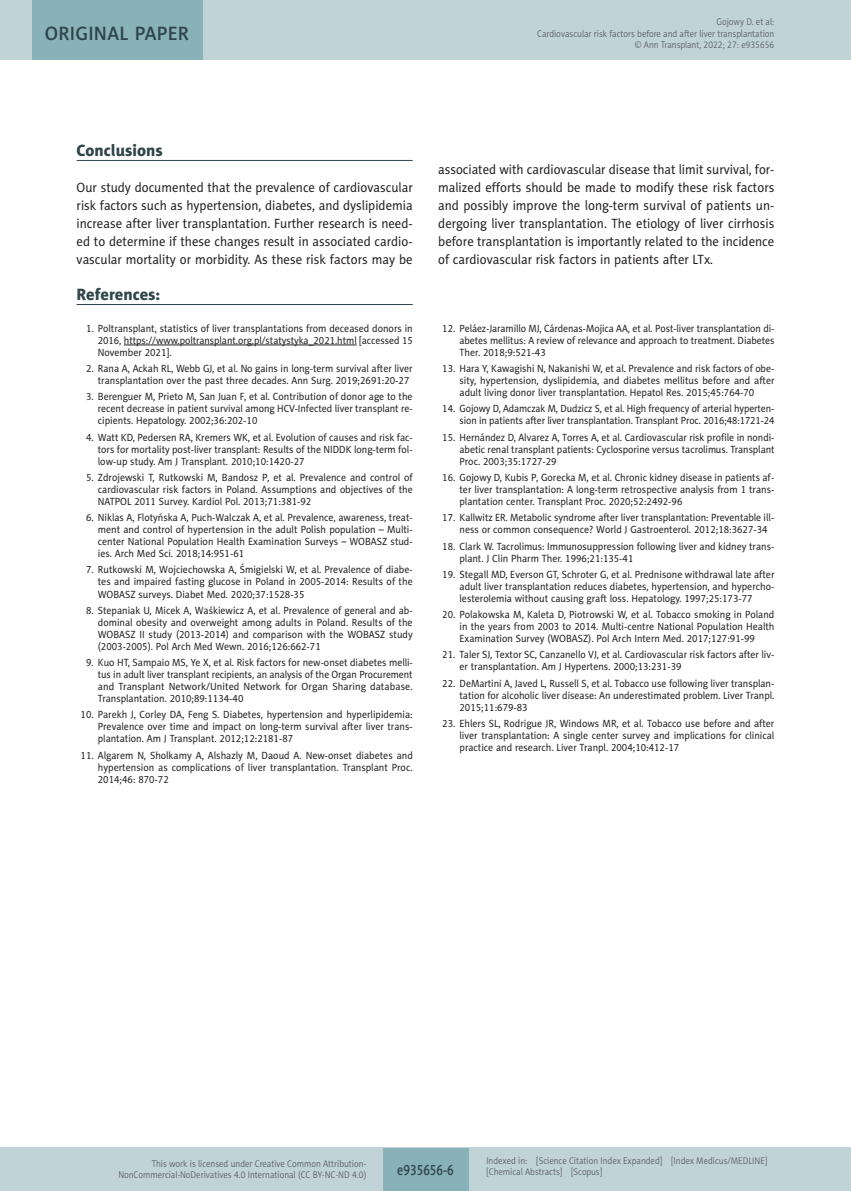
<style>
.page{position:relative;width:851px;height:1191px;background:#fff}
.page>*{position:absolute;margin:0;border:0;box-sizing:border-box;transform-origin:0 0}
.t1{font:19.5px "Naomi Sans EFN Medium";letter-spacing:.015em;color:#2f454b}
.AT_Headline_1{font:16.5px "Naomi Sans EFN Heavy";color:#2f454b}
.AT_Referencje_Tytul{font:16.5px "Naomi Sans EFN Heavy";color:#2f454b}
.t2{font:15px "Naomi Sans EFN Medium";color:#2f454b;scale:.8 1}
.AT_Body{font:13.5px/18px "Naomi Sans EFN";color:#231f20;text-align:justify;scale:.95 1}
.AT_Referencje_punkt{font:10.5px/12px "Naomi Sans EFN";color:#231f20;text-align:justify;scale:.95 1}
.AT_Referencje_punkt-2{font:10.5px/12px "Naomi Sans EFN";color:#231f20;text-align:justify;scale:.94 1}
.AT_Referencje_punkt-3{font:10.5px/12px "Naomi Sans EFN";color:#231f20;text-align:right;scale:.93 1}
.t3{font:9.75px/11.2px "Naomi Sans EFN Light";color:#57585a;text-align:right;scale:.9 1}
</style>
<div class="page">
<hr style="left:77px;top:160px;width:335px;height:1px;background:#2f454b">
<hr style="left:77px;top:304px;width:335px;height:1px;background:#2f454b">
<hr style="left:124px;top:345px;width:232px;height:1px;background:#231f20">
<div style="left:0;top:1148px;width:850px;height:43px;background:#c0d3d7"></div>
<div style="left:383px;top:1147px;width:85px;height:43px;background:#89b1b8"></div>
<div style="left:0;top:0;width:850px;height:60px;background:#c0d3d7"></div>
<div style="left:32px;top:0;width:170px;height:60px;background:#89b1b8"></div>
<h1 class="t1" style="left:45px;top:22px;width:146px">ORIGINAL PAPER</h1>
<p class="t3" style="left:537px;top:16px;width:265px">Gojowy D. et al:<br>Cardiovascular risk factors before and after liver transplantation © Ann Transplant, 2022; 27: e935656</p>
<p class="AT_Headline_1" style="left:77px;top:140px;width:88px">Conclusions</p>
<p class="AT_Body" style="left:77px;top:178px;width:355px">Our study documented that the prevalence of cardiovascular risk factors such as hypertension, diabetes, and dyslipidemia increase after liver transplantation. Further research is need&shy;ed to determine if these changes result in associated cardio&shy;vascular mortality or morbidity. As these risk factors may be</p>
<p class="AT_Referencje_Tytul" style="left:77px;top:284px;width:85px">References:</p>
<p class="AT_Referencje_punkt" style="left:98px;top:322px;width:333px;text-indent:-12px">1. Poltransplant, statistics of liver transplantations from deceased donors in 2016, https://www.poltransplant.org.pl/statystyka_2021.html [accessed 15<br>November 2021].</p>
<p class="AT_Referencje_punkt" style="left:98px;top:363px;width:333px;text-indent:-12px">2. Rana A, Ackah RL, Webb GJ, et al. No gains in long-term survival after liver transplantation over the past three decades. Ann Surg. 2019;2691:20-27</p>
<p class="AT_Referencje_punkt" style="left:98px;top:391px;width:333px;text-indent:-12px">3. Berenguer M, Prieto M, San Juan F, et al. Contribution of donor age to the recent decrease in patient survival among HCV-Infected liver transplant re&shy;cipients. Hepatology. 2002;36:202-10</p>
<p class="AT_Referencje_punkt" style="left:98px;top:431px;width:333px;text-indent:-12px">4. Watt KD, Pedersen RA, Kremers WK, et al. Evolution of causes and risk fac&shy;tors for mortality post-liver transplant: Results of the NIDDK long-term fol&shy;low-up study. Am J Transplant. 2010;10:1420-27</p>
<p class="AT_Referencje_punkt" style="left:98px;top:471px;width:333px;text-indent:-12px">5. Zdrojewski T, Rutkowski M, Bandosz P, et al. Prevalence and control of cardiovascular risk factors in Poland. Assumptions and objectives of the NATPOL 2011 Survey. Kardiol Pol. 2013;71:381-92</p>
<p class="AT_Referencje_punkt" style="left:98px;top:512px;width:333px;text-indent:-12px">6. Niklas A, Flotyńska A, Puch-Walczak A, et al. Prevalence, awareness, treat&shy;ment and control of hypertension in the adult Polish population – Multi&shy;center National Population Health Examination Surveys – WOBASZ stud&shy;ies. Arch Med Sci. 2018;14:951-61</p>
<p class="AT_Referencje_punkt" style="left:98px;top:564px;width:333px;text-indent:-12px">7. Rutkowski M, Wojciechowska A, Śmigielski W, et al. Prevalence of diabe&shy;tes and impaired fasting glucose in Poland in 2005-2014: Results of the WOBASZ surveys. Diabet Med. 2020;37:1528-35</p>
<p class="AT_Referencje_punkt" style="left:98px;top:604px;width:333px;text-indent:-12px">8. Stepaniak U, Micek A, Waśkiewicz A, et al. Prevalence of general and ab&shy;dominal obesity and overweight among adults in Poland. Results of the WOBASZ II study (2013-2014) and comparison with the WOBASZ study (2003-2005). Pol Arch Med Wewn. 2016;126:662-71</p>
<p class="AT_Referencje_punkt" style="left:98px;top:656px;width:333px;text-indent:-12px">9. Kuo HT, Sampaio MS, Ye X, et al. Risk factors for new-onset diabetes melli&shy;tus in adult liver transplant recipients, an analysis of the Organ Procurement and Transplant Network/United Network for Organ Sharing database.<br>Transplantation. 2010;89:1134-40</p>
<p class="AT_Referencje_punkt" style="left:98px;top:709px;width:333px;text-indent:-17px">10. Parekh J, Corley DA, Feng S. Diabetes, hypertension and hyperlipidemia:<br>Prevalence over time and impact on long-term survival after liver trans&shy;plantation. Am J Transplant. 2012;12:2181-87</p>
<p class="AT_Referencje_punkt" style="left:98px;top:749px;width:333px;text-indent:-17px">11. Algarem N, Sholkamy A, Alshazly M, Daoud A. New-onset diabetes and hypertension as complications of liver transplantation. Transplant Proc.<br>2014;46: 870-72</p>
<p class="AT_Body" style="left:438px;top:160px;width:355px">associated with cardiovascular disease that limit survival, for&shy;malized efforts should be made to modify these risk factors and possibly improve the long-term survival of patients un&shy;dergoing liver transplantation. The etiology of liver cirrhosis before transplantation is importantly related to the incidence of cardiovascular risk factors in patients after LTx.</p>
<p class="AT_Referencje_punkt-2" style="left:459px;top:322px;width:336px;text-indent:-17px">12. Peláez-Jaramillo MJ, Cárdenas-Mojica AA, et al. Post-liver transplantation di&shy;abetes mellitus: A review of relevance and approach to treatment. Diabetes Ther. 2018;9:521-43</p>
<p class="AT_Referencje_punkt" style="left:459px;top:363px;width:333px;text-indent:-17px">13. Hara Y, Kawagishi N, Nakanishi W, et al. Prevalence and risk factors of obe&shy;sity, hypertension, dyslipidemia, and diabetes mellitus before and after adult living donor liver transplantation. Hepatol Res. 2015;45:764-70</p>
<p class="AT_Referencje_punkt-3" style="left:442px;top:403px;width:358px">14. Gojowy D, Adamczak M, Dudzicz S, et al. High frequency of arterial hyperten&shy;sion in patients after liver transplantation. Transplant Proc. 2016;48:1721-24</p>
<p class="AT_Referencje_punkt-2" style="left:459px;top:431px;width:336px;text-indent:-17px">15. Hernández D, Alvarez A, Torres A, et al. Cardiovascular risk profile in nondi&shy;abetic renal transplant patients: Cyclosporine versus tacrolimus. Transplant Proc. 2003;35:1727-29</p>
<p class="AT_Referencje_punkt" style="left:459px;top:471px;width:333px;text-indent:-17px">16. Gojowy D, Kubis P, Gorecka M, et al. Chronic kidney disease in patients af&shy;ter liver transplantation: A long-term retrospective analysis from 1 trans&shy;plantation center. Transplant Proc. 2020;52:2492-96</p>
<p class="AT_Referencje_punkt-2" style="left:459px;top:512px;width:336px;text-indent:-17px">17. Kallwitz ER. Metabolic syndrome after liver transplantation: Preventable ill&shy;ness or common consequence? World J Gastroenterol. 2012;18:3627-34</p>
<p class="AT_Referencje_punkt" style="left:459px;top:540px;width:333px;text-indent:-17px">18. Clark W. Tacrolimus: Immunosuppression following liver and kidney trans&shy;plant. J Clin Pharm Ther. 1996;21:135-41</p>
<p class="AT_Referencje_punkt" style="left:459px;top:568px;width:333px;text-indent:-17px">19. Stegall MD, Everson GT, Schroter G, et al. Prednisone withdrawal late after adult liver transplantation reduces diabetes, hypertension, and hypercho&shy;lesterolemia without causing graft loss. Hepatology. 1997;25:173-77</p>
<p class="AT_Referencje_punkt" style="left:459px;top:608px;width:333px;text-indent:-17px">20. Polakowska M, Kaleta D, Piotrowski W, et al. Tobacco smoking in Poland in the years from 2003 to 2014. Multi‑centre National Population Health Examination Survey (WOBASZ). Pol Arch Intern Med. 2017;127:91-99</p>
<p class="AT_Referencje_punkt" style="left:459px;top:649px;width:333px;text-indent:-17px">21. Taler SJ, Textor SC, Canzanello VJ, et al. Cardiovascular risk factors after liv&shy;er transplantation. Am J Hypertens. 2000;13:231-39</p>
<p class="AT_Referencje_punkt" style="left:459px;top:677px;width:333px;text-indent:-17px">22. DeMartini A, Javed L, Russell S, et al. Tobacco use following liver transplan&shy;tation for alcoholic liver disease: An underestimated problem. Liver Tranpl.<br>2015;11:679-83</p>
<p class="AT_Referencje_punkt" style="left:459px;top:717px;width:333px;text-indent:-17px">23. Ehlers SL, Rodrigue JR, Windows MR, et al. Tobacco use before and after liver transplantation: A single center survey and implications for clinical practice and research. Liver Tranpl. 2004;10:412-17</p>
<p class="t3" style="left:118px;top:1158px;width:277px">This work is licensed under Creative Common Attribution-<br>NonCommercial-NoDerivatives 4.0 International (CC BY-NC-ND 4.0)</p>
<h3 class="t2" style="left:397px;top:1160px;width:72px">e935656-6</h3>
<p class="t3" style="left:486px;top:1155px;width:313px;text-align:left">Indexed in: [Science Citation Index Expanded] [Index Medicus/MEDLINE] [Chemical Abstracts] [Scopus]</p>
</div>
